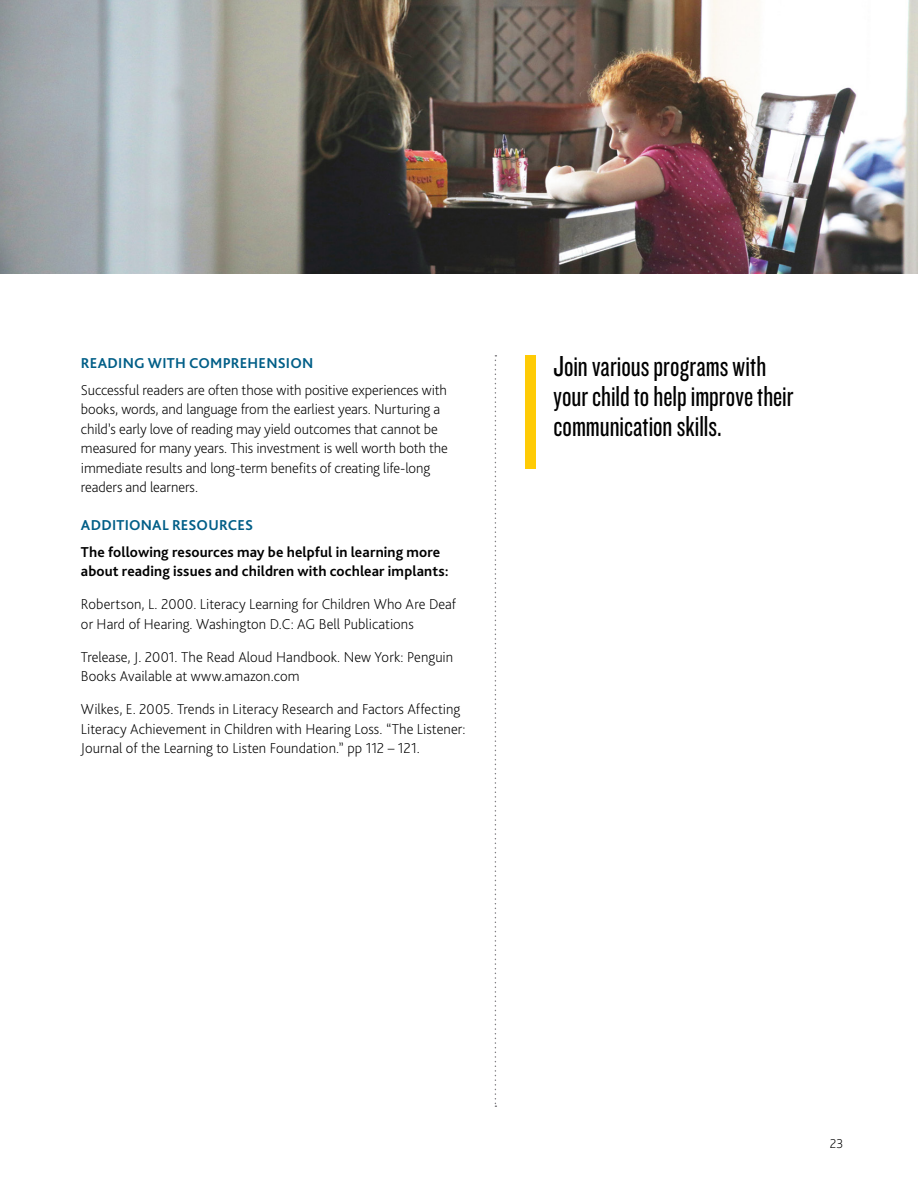
<style>
.page{position:relative;width:918px;height:1188px;background:#fff}
.page>*{position:absolute;margin:0;border:0;box-sizing:border-box;transform-origin:0 0}
.t1{font:30px/30px "Knockout 28 Junior Feathrwt";color:#000}
.t2{font:200 15px/19.5px "Bliss Pro";letter-spacing:-.005em;color:#000}
.t3{font:700 15px/19.5px "Bliss Pro";letter-spacing:.01em;color:#000}
.t4{font:700 15px "Bliss Pro";letter-spacing:.015em;color:#005e87}
.t5{font:200 13.5px "Bliss Pro";color:#000}
</style>
<div class="page">
<svg style="left:495px;top:355px;width:1px;height:752px"></svg>
<img style="left:0;top:0;width:918px;height:274px">
<div style="left:525px;top:355px;width:10px;height:113px;background:#ffcb05"></div>
<p class="t4" style="left:81px;top:354px;width:234px">READING WITH COMPREHENSION</p>
<p class="t2" style="left:81px;top:380px;width:369px">Successful readers are often those with positive experiences with books, words, and language from the earliest years. Nurturing a child’s early love of reading may yield outcomes that cannot be measured for many years. This investment is well worth both the immediate results and long-term benefits of creating life-long readers and learners.</p>
<p class="t4" style="left:81px;top:516px;width:174px">ADDITIONAL RESOURCES</p>
<p class="t3" style="left:81px;top:542px;width:369px">The following resources may be helpful in learning more about reading issues and children with cochlear implants:</p>
<p class="t2" style="left:81px;top:594px;width:377px">Robertson, L. 2000. Literacy Learning for Children Who Are Deaf or Hard of Hearing. Washington D.C: AG Bell Publications</p>
<p class="t2" style="left:81px;top:647px;width:374px">Trelease, J. 2001. The Read Aloud Handbook. New York: Penguin<br>Books Available at www.amazon.com</p>
<p class="t2" style="left:81px;top:699px;width:386px">Wilkes, E. 2005. Trends in Literacy Research and Factors Affecting<br>Literacy Achievement in Children with Hearing Loss. “The Listener:<br>Journal of the Learning to Listen Foundation.” pp 112 – 121.</p>
<h1 class="t1" style="left:554px;top:350px;width:241px">Join various programs with your child to help improve their communication skills.</h1>
<p class="t5" style="left:830px;top:1135px;width:15px">23</p>
</div>
